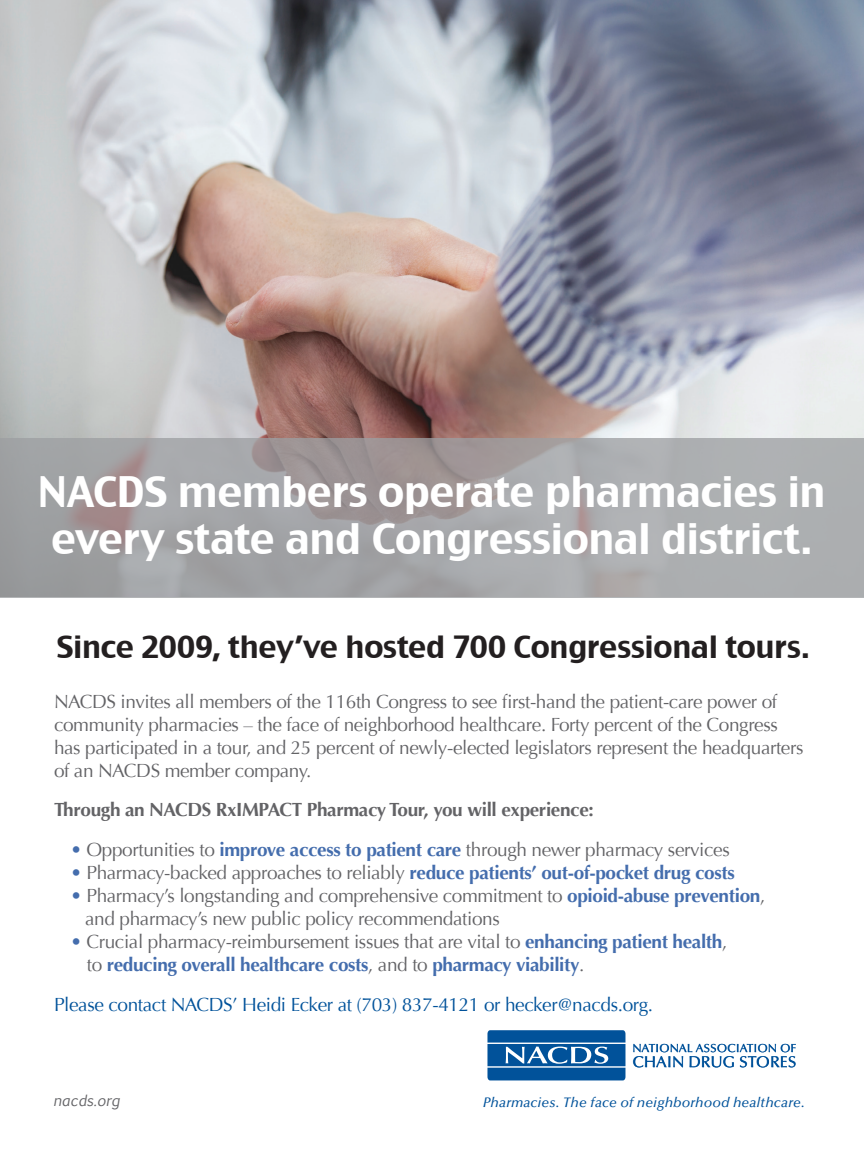
<style>
.page{position:relative;width:864px;height:1161px;background:#fff}
.page>*{position:absolute;margin:0;border:0;box-sizing:border-box;transform-origin:0 0}
.t1{font:41.1px/47.7px "Charcoal CY";letter-spacing:-.015em;color:#fff;text-align:center}
.t2{font:30px "Charcoal CY";letter-spacing:-.015em;color:#231f20}
.t3{font:19.05px/23.1px "Optima";letter-spacing:-.02em;color:#636366}
.t4{font:700 19.05px/23.1px "Optima";letter-spacing:-.02em;color:#446dad}
.t5{font:19.05px "Optima";letter-spacing:-.02em;color:#01529a}
.t6{font:700 19.05px "Optima";letter-spacing:-.02em;color:#636366}
.t7{font:500 15.9px "Optima";color:#01529a}
.t8{font:italic 14.85px "Euphemia UCAS";color:#636366}
.t9{font:italic 500 13.95px "Optima";letter-spacing:.005em;color:#01529a}
.t10{font:500 11.85px "Optima";color:#01529a}
.s1{color:#446dad}
.s2{font-weight:700;color:#446dad}
.s3{font-weight:400}
.s4{font-weight:400;color:#636366}
</style>
<div class="page">
<img style="left:0;top:0;width:864px;height:438px">
<svg style="left:0;top:438px;width:864px;height:160px;background:#a5a5a7"></svg>
<svg style="left:633px;top:1044px;width:163px;height:24px"></svg>
<svg style="left:487px;top:1030px;width:138px;height:50px;background:#276ca9"></svg>
<h1 class="t1" style="left:38px;top:467px;width:789px">NACDS members operate pharmacies in every state and Congressional district.</h1>
<h2 class="t2" style="left:57px;top:628px;width:755px">Since 2009, they’ve hosted 700 Congressional tours.</h2>
<p class="t3" style="left:54px;top:690px;width:751px">NACDS invites all members of the 116th Congress to see first-hand the patient-care power of community pharmacies – the face of neighborhood healthcare. Forty percent of the Congress has participated in a tour, and 25 percent of newly-elected legislators represent the headquarters of an NACDS member company.</p>
<p class="t6" style="left:54px;top:799px;width:541px">Through an NACDS RxIMPACT Pharmacy Tour, you will experience:</p>
<p class="t3" style="left:70px;top:838px;width:661px"><span class="s1">•</span> Opportunities to <span class="s2">improve access to patient care</span> through newer pharmacy services</p>
<p class="t4" style="left:70px;top:861px;width:666px"><span class="s3">•</span> <span class="s4">Pharmacy-backed approaches to reliably</span> reduce patients’ out-of-pocket drug costs</p>
<p class="t3" style="left:85px;top:884px;width:682px;text-indent:-15px"><span class="s1">•</span> Pharmacy’s longstanding and comprehensive commitment to <span class="s2">opioid-abuse prevention</span>, and pharmacy’s new public policy recommendations</p>
<p class="t4" style="left:87px;top:930px;width:642px;text-indent:-16px"><span class="s3">•</span> <span class="s4">Crucial pharmacy-reimbursement issues that are vital to</span> enhancing patient health<span class="s4">, to</span> reducing overall healthcare costs<span class="s4">, and to</span> pharmacy viability<span class="s4">.</span></p>
<p class="t5" style="left:54px;top:993px;width:601px">Please contact NACDS’ Heidi Ecker at (703) 837-4121 or hecker@nacds.org.</p>
<p class="t10" style="left:632px;top:1042px;width:165px">NATIONAL ASSOCIATION OF</p>
<p class="t7" style="left:632px;top:1053px;width:166px">CHAIN DRUG STORES</p>
<p class="t8" style="left:53px;top:1090px;width:68px">nacds.org</p>
<p class="t9" style="left:483px;top:1094px;width:323px">Pharmacies. The face of neighborhood healthcare.</p>
</div>
